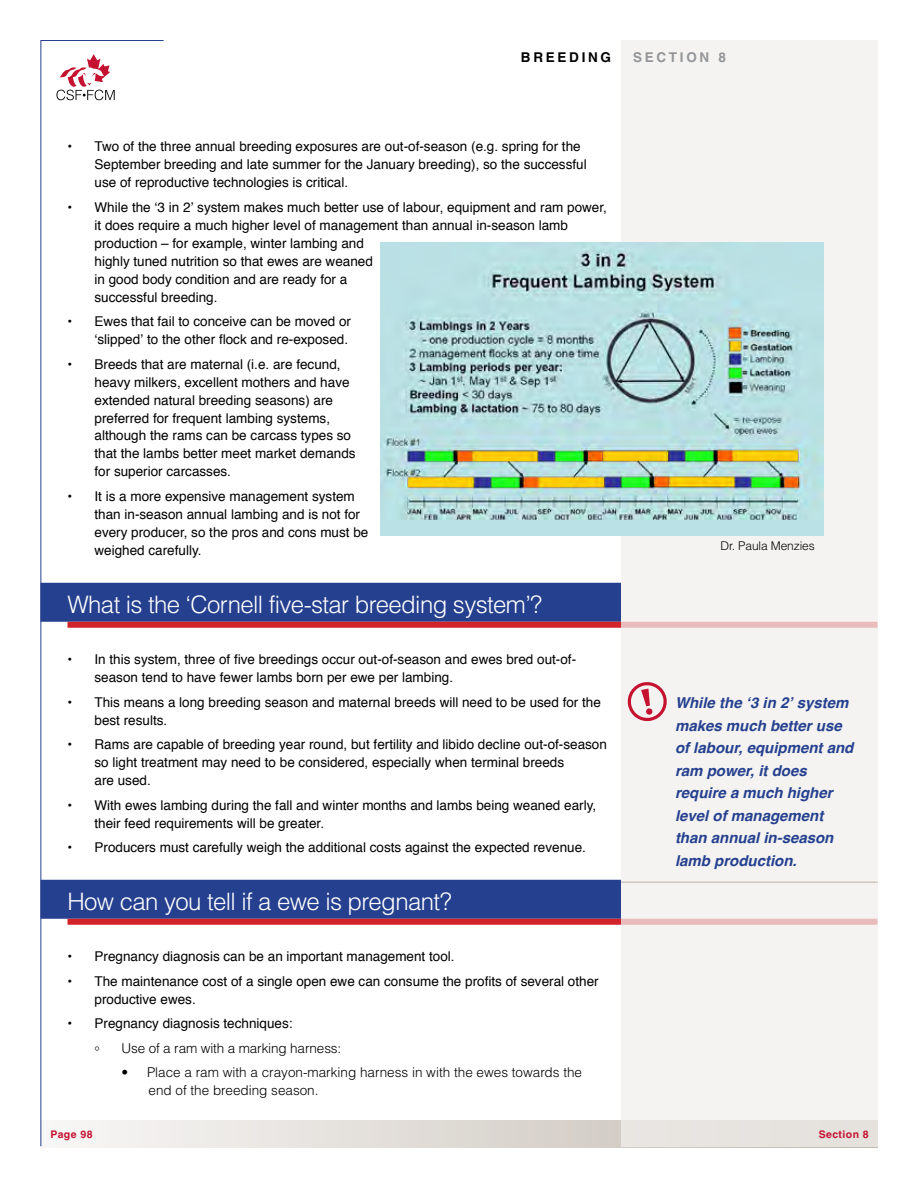
<style>
.page{position:relative;width:918px;height:1188px;background:#fff}
.page>*{position:absolute;margin:0;border:0;box-sizing:border-box;transform-origin:0 0}
.t1{font:300 24px "Helvetica LT Std";letter-spacing:-.025em;color:#fff}
.t2{font:italic 700 15px/22.5px "Helvetica";color:#25408f}
.t3{font:13.5px/18px "Helvetica";color:#000}
.t4{font:300 13.5px/18px "Helvetica LT Std";color:#000}
.t5{font:700 13.5px "Helvetica";letter-spacing:.2em;color:#000}
.t6{font:700 13.5px "Helvetica";letter-spacing:.2em;color:#939598}
.t7{font:300 12px "Helvetica LT Std";letter-spacing:-.01em;color:#000}
.t8{font:700 10.5px "Helvetica";letter-spacing:.04em;color:#c41230}
</style>
<div class="page">
<svg style="left:164px;top:1120px;width:457px;height:27px;background:#e2ddd9"></svg>
<svg style="left:40px;top:40px;width:124px;height:1107px"></svg>
<div style="left:40px;top:583px;width:581px;height:39px;background:#25408f"></div>
<div style="left:68px;top:622px;width:810px;height:6px;background:#d2232a"></div>
<div style="left:40px;top:880px;width:581px;height:39px;background:#25408f"></div>
<div style="left:68px;top:919px;width:810px;height:6px;background:#d2232a"></div>
<div style="left:621px;top:40px;width:257px;height:1107px;background:#f1efed"></div>
<hr style="left:621px;top:882px;width:257px;height:1px;background:#bbb1a6">
<svg style="left:628px;top:682px;width:39px;height:39px"></svg>
<img style="left:381px;top:243px;width:442px;height:293px">
<p class="t5" style="left:521px;top:49px;width:92px">BREEDING</p>
<p class="t6" style="left:633px;top:49px;width:94px">SECTION 8</p>
<p class="t3" style="left:94px;top:138px;width:494px;text-indent:-27px">• Two of the three annual breeding exposures are out-of-season (e.g. spring for the<br>September breeding and late summer for the January breeding), so the successful use of reproductive technologies is critical.</p>
<p class="t3" style="left:94px;top:198px;width:514px;text-indent:-27px">• While the ‘3 in 2’ system makes much better use of labour, equipment and ram power, it does require a much higher level of management than annual in-season lamb production – for example, winter lambing and<br>highly tuned nutrition so that ewes are weaned<br>in good body condition and are ready for a<br>successful breeding.</p>
<p class="t3" style="left:68px;top:313px;width:285px;text-align:right">• Ewes that fail to conceive can be moved or ‘slipped’ to the other flock and re-exposed.</p>
<p class="t3" style="left:94px;top:355px;width:263px;text-indent:-27px">• Breeds that are maternal (i.e. are fecund, heavy milkers, excellent mothers and have extended natural breeding seasons) are preferred for frequent lambing systems, although the rams can be carcass types so that the lambs better meet market demands for superior carcasses.</p>
<p class="t3" style="left:94px;top:488px;width:275px;text-indent:-27px">• It is a more expensive management system than in-season annual lambing and is not for every producer, so the pros and cons must be weighed carefully.</p>
<h1 class="t1" style="left:68px;top:590px;width:476px">What is the ‘Cornell five-star breeding system’?</h1>
<p class="t3" style="left:94px;top:651px;width:483px;text-indent:-27px">• In this system, three of five breedings occur out-of-season and ewes bred out-of&shy;season tend to have fewer lambs born per ewe per lambing.</p>
<p class="t3" style="left:94px;top:693px;width:508px;text-indent:-27px">• This means a long breeding season and maternal breeds will need to be used for the best results.</p>
<p class="t3" style="left:94px;top:736px;width:514px;text-indent:-27px">• Rams are capable of breeding year round, but fertility and libido decline out-of-season so light treatment may need to be considered, especially when terminal breeds<br>are used.</p>
<p class="t3" style="left:94px;top:796px;width:503px;text-indent:-27px">• With ewes lambing during the fall and winter months and lambs being weaned early, their feed requirements will be greater.</p>
<p class="t3" style="left:68px;top:839px;width:520px">• Producers must carefully weigh the additional costs against the expected revenue.</p>
<h1 class="t1" style="left:68px;top:887px;width:386px">How can you tell if a ewe is pregnant?</h1>
<p class="t3" style="left:68px;top:948px;width:389px">• Pregnancy diagnosis can be an important management tool.</p>
<p class="t3" style="left:94px;top:972px;width:506px;text-indent:-27px">• The maintenance cost of a single open ewe can consume the profits of several other productive ewes.</p>
<p class="t3" style="left:68px;top:1015px;width:227px">• Pregnancy diagnosis techniques:</p>
<p class="t4" style="left:94px;top:1042px;width:7px">°</p>
<p class="t4" style="left:121px;top:1039px;width:221px">Use of a ram with a marking harness:</p>
<p class="t4" style="left:148px;top:1063px;width:435px;text-indent:-27px">• Place a ram with a crayon-marking harness in with the ewes towards the end of the breeding season.</p>
<p class="t8" style="left:51px;top:1128px;width:43px">Page 98</p>
<p class="t7" style="left:720px;top:538px;width:96px">Dr. Paula Menzies</p>
<p class="t2" style="left:675px;top:692px;width:180px">While the ‘3 in 2’ system makes much better use of labour, equipment and ram power, it does require a much higher level of management than annual in-season lamb production.</p>
<p class="t8" style="left:819px;top:1128px;width:52px">Section 8</p>
</div>
